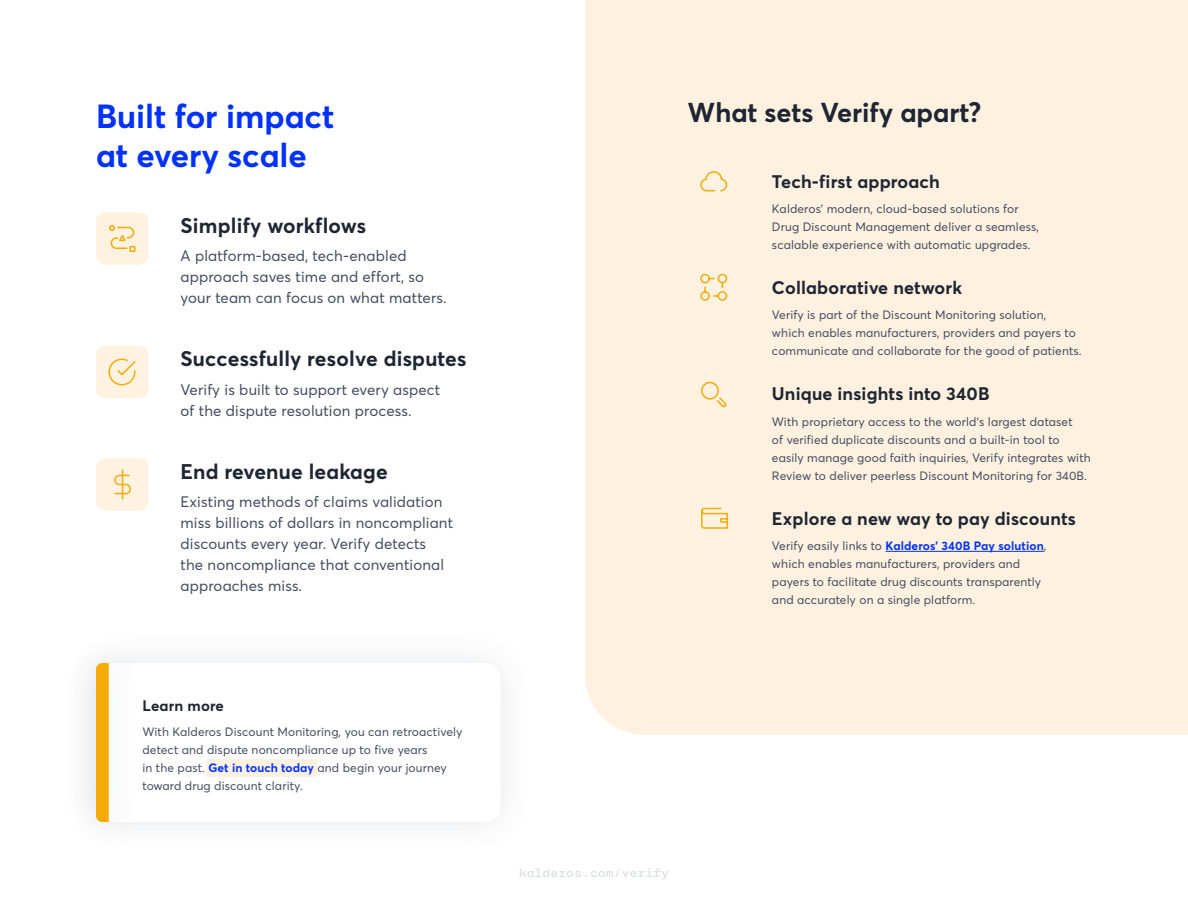
<style>
.page{position:relative;width:1188px;height:918px;background:#fff}
.page>*{position:absolute;margin:0;border:0;box-sizing:border-box;transform-origin:0 0}
.t1{font:700 33px/39px "Averta";color:#0032fc}
.t2{font:700 27px "Averta";color:#1e2533}
.t3{font:700 21px "Averta";letter-spacing:.01em;color:#1e2533}
.t4{font:700 18px "Averta";letter-spacing:.01em;color:#1e2533}
.t5{font:15px/21px "Averta";letter-spacing:.01em;color:#424b5e}
.t6{font:700 15px "Averta";letter-spacing:.01em;color:#1e2533}
.t7{font:12px/18px "Averta";letter-spacing:.01em;color:#424b5e}
.t8{font:500 12px "Rational TW Display";color:#dcdfe5}
.s1{font-weight:700;color:#0032fc}
</style>
<div class="page">
<div style="left:206px;top:759px;width:111px;height:18px;background:#fef1e0"></div>
<svg style="left:96px;top:663px;width:13px;height:159px;background:#f4ad10"></svg>
<div style="left:585px;top:0;width:603px;height:735px;background:#fef1e0"></div>
<hr style="left:886px;top:551px;width:158px;height:1px;background:#0032fc">
<div style="left:687px;top:368px;width:53px;height:53px;background:#fff2e0;border-radius:9px"></div>
<svg style="left:701px;top:381px;width:26px;height:27px"></svg>
<div style="left:687px;top:155px;width:53px;height:53px;background:#fff2e0;border-radius:9px"></div>
<svg style="left:700px;top:171px;width:28px;height:21px"></svg>
<div style="left:687px;top:261px;width:53px;height:53px;background:#fff2e0;border-radius:9px"></div>
<svg style="left:700px;top:273px;width:28px;height:28px"></svg>
<div style="left:687px;top:492px;width:53px;height:52px;background:#fff2e0;border-radius:9px"></div>
<svg style="left:701px;top:507px;width:27px;height:22px"></svg>
<div style="left:96px;top:212px;width:52px;height:53px;background:#fff2e0;border-radius:9px"></div>
<div style="left:96px;top:346px;width:52px;height:52px;background:#fff2e0;border-radius:9px"></div>
<div style="left:96px;top:458px;width:52px;height:53px;background:#fff2e0;border-radius:9px"></div>
<svg style="left:109px;top:225px;width:27px;height:27px"></svg>
<svg style="left:108px;top:358px;width:28px;height:28px"></svg>
<svg style="left:114px;top:469px;width:17px;height:31px"></svg>
<h1 class="t1" style="left:96px;top:96px;width:240px">Built for impact at every scale</h1>
<h3 class="t3" style="left:180px;top:211px;width:187px">Simplify workflows</h3>
<p class="t5" style="left:181px;top:245px;width:268px">A platform-based, tech-enabled approach saves time and effort, so your team can focus on what matters.</p>
<h3 class="t3" style="left:180px;top:344px;width:287px">Successfully resolve disputes</h3>
<p class="t5" style="left:180px;top:378px;width:261px">Verify is built to support every aspect of the dispute resolution process.</p>
<h3 class="t3" style="left:180px;top:457px;width:209px">End revenue leakage</h3>
<p class="t5" style="left:181px;top:491px;width:274px">Existing methods of claims validation miss billions of dollars in noncompliant discounts every year. Verify detects<br>the noncompliance that conventional approaches miss.</p>
<p class="t6" style="left:142px;top:695px;width:83px">Learn more</p>
<p class="t7" style="left:142px;top:722px;width:321px">With Kalderos Discount Monitoring, you can retroactively detect and dispute noncompliance up to five years<br>in the past. <span class="s1">Get in touch today</span> and begin your journey toward drug discount clarity.</p>
<h2 class="t2" style="left:688px;top:94px;width:296px">What sets Verify apart?</h2>
<h3 class="t4" style="left:772px;top:169px;width:169px">Tech-first approach</h3>
<p class="t7" style="left:772px;top:200px;width:269px">Kalderos’ modern, cloud-based solutions for<br>Drug Discount Management deliver a seamless, scalable experience with automatic upgrades.</p>
<h3 class="t4" style="left:772px;top:275px;width:192px">Collaborative network</h3>
<p class="t7" style="left:772px;top:306px;width:311px">Verify is part of the Discount Monitoring solution, which enables manufacturers, providers and payers to communicate and collaborate for the good of patients.</p>
<h3 class="t4" style="left:772px;top:381px;width:219px">Unique insights into 340B</h3>
<p class="t7" style="left:772px;top:412px;width:320px">With proprietary access to the world’s largest dataset<br>of verified duplicate discounts and a built-in tool to easily manage good faith inquiries, Verify integrates with Review to deliver peerless Discount Monitoring for 340B.</p>
<h3 class="t4" style="left:772px;top:506px;width:305px">Explore a new way to pay discounts</h3>
<p class="t7" style="left:772px;top:537px;width:276px">Verify easily links to <span class="s1">Kalderos’ 340B Pay solution</span>, which enables manufacturers, providers and payers to facilitate drug discounts transparently and accurately on a single platform.</p>
<p class="t8" style="left:519px;top:865px;width:152px">kalderos.com/verify</p>
</div>
